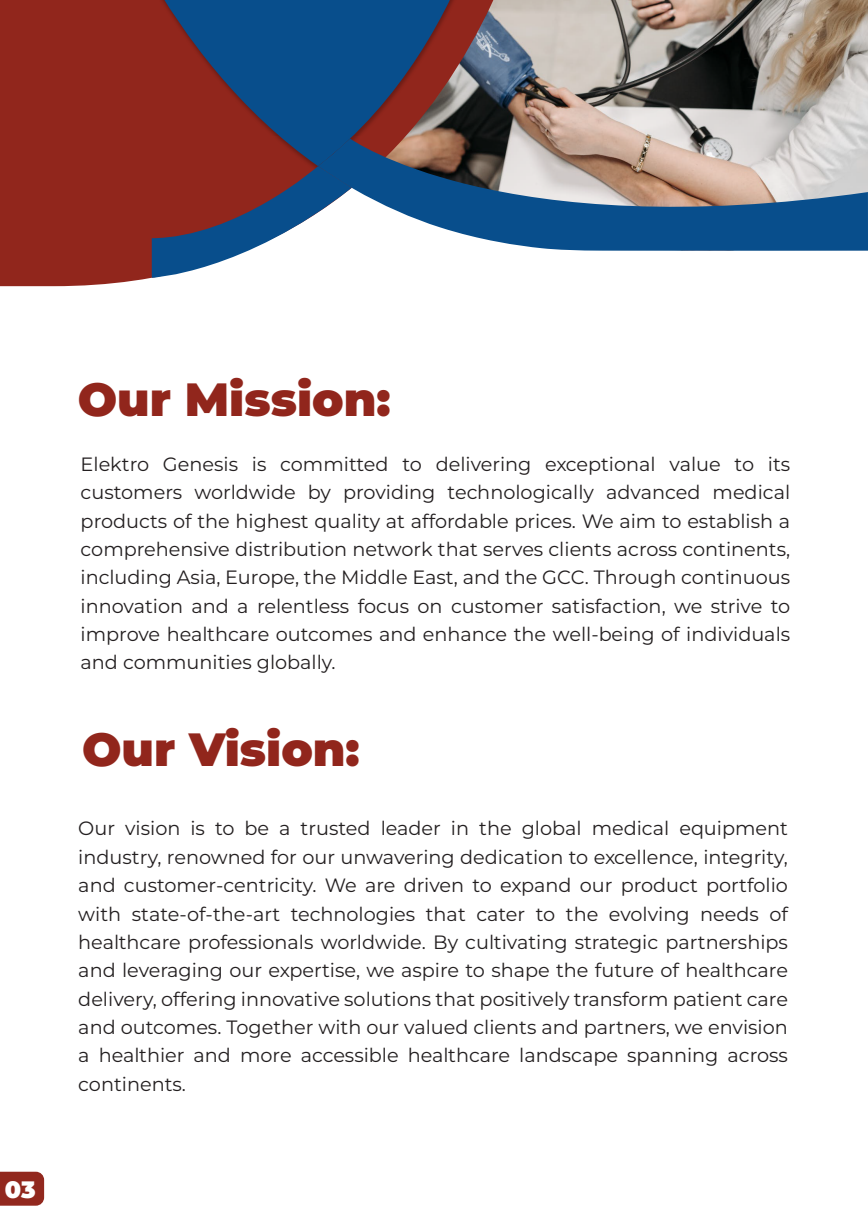
<style>
.page{position:relative;width:868px;height:1228px;background:#fff}
.page>*{position:absolute;margin:0;border:0;box-sizing:border-box;transform-origin:0 0}
.t1{font:100 46.55px "Montserrat";color:#91261c}
.t2{font:100 23.73px "Montserrat";color:#fff}
.t3{font:100 19.25px/28.3px "Montserrat";color:#231f20;text-align:justify}
</style>
<div class="page">
<img style="left:551px;top:0;width:317px;height:139px">
<svg style="left:0;top:0;width:551px;height:286px;fill:#91261c"></svg>
<img style="left:67px;top:0;width:448px;height:174px">
<svg style="left:71px;top:0;width:438px;height:166px;background:#543c50"></svg>
<svg style="left:318px;top:139px;width:550px;height:112px;background:#72879d"></svg>
<svg style="left:152px;top:166px;width:200px;height:112px"></svg>
<svg style="left:0;top:1172px;width:44px;height:33px"></svg>
<p class="t2" style="left:5px;top:1173px;width:32px">03</p>
<h1 class="t1" style="left:78px;top:369px;width:314px">Our Mission:</h1>
<p class="t3" style="left:81px;top:449px;width:711px">Elektro Genesis is committed to delivering exceptional value to its customers worldwide by providing technologically advanced medical products of the highest quality at affordable prices. We aim to establish a comprehensive distribution network that serves clients across continents, including Asia, Europe, the Middle East, and the GCC. Through continuous innovation and a relentless focus on customer satisfaction, we strive to improve healthcare outcomes and enhance the well-being of individuals and communities globally.</p>
<h1 class="t1" style="left:82px;top:718px;width:279px">Our Vision:</h1>
<p class="t3" style="left:78px;top:814px;width:711px">Our vision is to be a trusted leader in the global medical equipment industry, renowned for our unwavering dedication to excellence, integrity, and customer-centricity. We are driven to expand our product portfolio with state-of-the-art technologies that cater to the evolving needs of healthcare professionals worldwide. By cultivating strategic partnerships and leveraging our expertise, we aspire to shape the future of healthcare delivery, offering innovative solutions that positively transform patient care and outcomes. Together with our valued clients and partners, we envision a healthier and more accessible healthcare landscape spanning across continents.</p>
</div>
